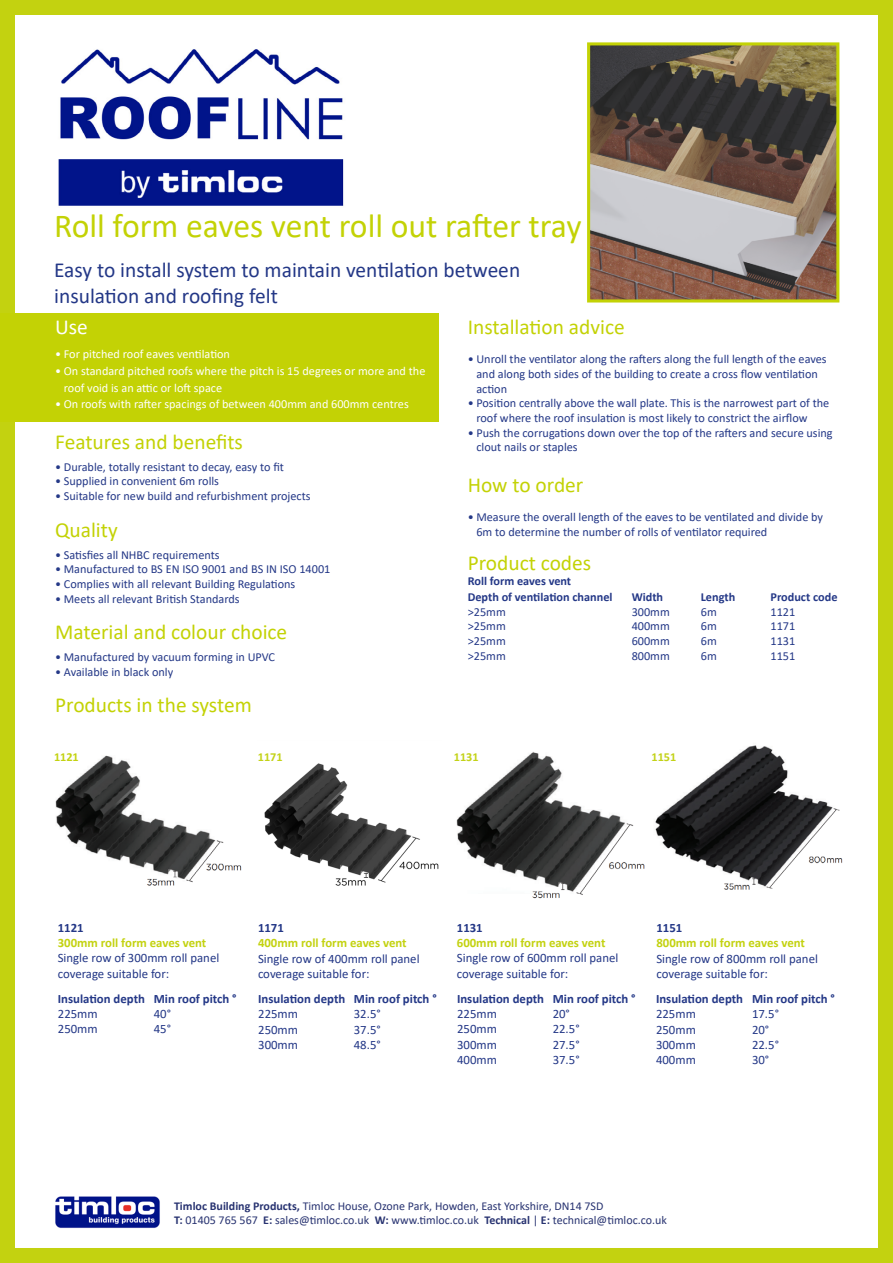
<style>
.page{position:relative;width:893px;height:1263px;background:#fff}
.page>*{position:absolute;margin:0;border:0;box-sizing:border-box;transform-origin:0 0}
.t1{font:33.6px "Calibri";color:#c3d205}
.t2{font:21.45px "Calibri";color:#c3d205}
.t3{font:21.45px/25.7px "Calibri";color:#243887}
.t4{font:21.45px "Calibri";color:#fff}
.t5{font:12.75px/15.3px "Calibri";color:#243887}
.t6{font:700 12.75px "Calibri";color:#243887}
.t7{font:700 12.75px "Calibri";color:#c3d210}
.t8{font:12.3px/14.7px "Calibri";color:#243887;text-align:justify}
.t9{font:12.3px/16.8px "Calibri";color:#fff}
.t10{font:700 12.3px "Calibri";color:#243887}
.t11{font:700 12.3px "Calibri";color:#c3d217}
.t12{font:700 12.3px "Calibri";color:#c3d210}
.t13{font:12px/14.4px "Calibri";color:#283371}
.s1{font-weight:700}
</style>
<div class="page">
<div style="left:0;top:0;width:893px;height:1263px;border:15px solid #c3d210"></div>
<img style="left:55px;top:1196px;width:105px;height:32px">
<div style="left:0;top:313px;width:439px;height:108px;background:#c3d205"></div>
<img style="left:591px;top:46px;width:244px;height:252px">
<div style="left:587px;top:42px;width:252px;height:260px;border:3px solid #c3d205"></div>
<img style="left:55px;top:755px;width:187px;height:131px">
<div style="left:54px;top:752px;width:30px;height:14px;background:#fff"></div>
<img style="left:655px;top:745px;width:188px;height:145px">
<img style="left:456px;top:752px;width:189px;height:147px">
<div style="left:454px;top:752px;width:30px;height:14px;background:#fff"></div>
<div style="left:651px;top:752px;width:37px;height:14px;background:#fff"></div>
<img style="left:58px;top:49px;width:286px;height:157px">
<img style="left:264px;top:763px;width:175px;height:123px">
<div style="left:258px;top:752px;width:36px;height:14px;background:#fff"></div>
<h1 class="t1" style="left:54px;top:202px;width:529px">Roll form eaves vent roll out rafter tray</h1>
<h2 class="t3" style="left:54px;top:257px;width:467px">Easy to install system to maintain ventilation between insulation and roofing felt</h2>
<h2 class="t4" style="left:55px;top:312px;width:34px">Use</h2>
<p class="t9" style="left:55px;top:345px;width:176px">• For pitched roof eaves ventilation</p>
<p class="t9" style="left:64px;top:362px;width:363px;text-indent:-9px">• On standard pitched roofs where the pitch is 15 degrees or more and the roof void is an attic or loft space</p>
<p class="t9" style="left:55px;top:396px;width:355px">• On roofs with rafter spacings of between 400mm and 600mm centres</p>
<h2 class="t2" style="left:55px;top:427px;width:189px">Features and benefits</h2>
<p class="t8" style="left:55px;top:459px;width:230px">• Durable, totally resistant to decay, easy to fit</p>
<p class="t8" style="left:55px;top:474px;width:165px">• Supplied in convenient 6m rolls</p>
<p class="t8" style="left:55px;top:488px;width:257px">• Suitable for new build and refurbishment projects</p>
<h2 class="t2" style="left:55px;top:515px;width:64px">Quality</h2>
<p class="t8" style="left:55px;top:547px;width:166px">• Satisfies all NHBC requirements</p>
<p class="t8" style="left:55px;top:561px;width:277px">• Manufactured to BS EN ISO 9001 and BS IN ISO 14001</p>
<p class="t8" style="left:55px;top:576px;width:242px">• Complies with all relevant Building Regulations</p>
<p class="t8" style="left:55px;top:591px;width:186px">• Meets all relevant British Standards</p>
<h2 class="t2" style="left:55px;top:617px;width:234px">Material and colour choice</h2>
<p class="t8" style="left:55px;top:649px;width:222px">• Manufactured by vacuum forming in UPVC</p>
<p class="t8" style="left:55px;top:664px;width:120px">• Available in black only</p>
<h2 class="t2" style="left:55px;top:690px;width:198px">Products in the system</h2>
<h2 class="t2" style="left:468px;top:312px;width:158px">Installation advice</h2>
<p class="t8" style="left:476px;top:351px;width:352px;text-align:left;text-indent:-9px">• Unroll the ventilator along the rafters along the full length of the eaves and along both sides of the building to create a cross flow ventilation action</p>
<p class="t8" style="left:476px;top:395px;width:354px;text-indent:-9px">• Position centrally above the wall plate. This is the narrowest part of the roof where the roof insulation is most likely to constrict the airflow</p>
<p class="t8" style="left:476px;top:425px;width:358px;text-indent:-9px">• Push the corrugations down over the top of the rafters and secure using clout nails or staples</p>
<h2 class="t2" style="left:468px;top:470px;width:117px">How to order</h2>
<p class="t8" style="left:476px;top:509px;width:348px;text-indent:-9px">• Measure the overall length of the eaves to be ventilated and divide by<br>6m to determine the number of rolls of ventilator required</p>
<h2 class="t2" style="left:468px;top:548px;width:125px">Product codes</h2>
<p class="t10" style="left:468px;top:572px;width:105px">Roll form eaves vent</p>
<p class="t10" style="left:468px;top:588px;width:146px">Depth of ventilation channel</p>
<p class="t8" style="left:468px;top:604px;width:40px">&gt;25mm &gt;25mm &gt;25mm &gt;25mm</p>
<p class="t10" style="left:632px;top:588px;width:33px">Width</p>
<p class="t8" style="left:632px;top:604px;width:40px">300mm 400mm 600mm 800mm</p>
<p class="t10" style="left:701px;top:588px;width:36px">Length</p>
<p class="t8" style="left:701px;top:604px;width:17px">6m 6m 6m 6m</p>
<p class="t10" style="left:770px;top:588px;width:68px">Product code</p>
<p class="t8" style="left:770px;top:604px;width:26px">1121<br>1171<br>1131<br>1151</p>
<p class="t12" style="left:54px;top:748px;width:26px">1121</p>
<p class="t11" style="left:258px;top:748px;width:26px">1171</p>
<p class="t11" style="left:454px;top:748px;width:26px">1131</p>
<p class="t11" style="left:651px;top:748px;width:26px">1151</p>
<p class="t6" style="left:58px;top:918px;width:27px">1121</p>
<p class="t7" style="left:58px;top:934px;width:150px">300mm roll form eaves vent</p>
<p class="t5" style="left:58px;top:950px;width:163px">Single row of 300mm roll panel coverage suitable for:</p>
<p class="t6" style="left:58px;top:989px;width:89px">Insulation depth</p>
<p class="t5" style="left:58px;top:1006px;width:41px">225mm<br>250mm</p>
<p class="t6" style="left:154px;top:989px;width:84px">Min roof pitch °</p>
<p class="t5" style="left:154px;top:1006px;width:19px">40°<br>45°</p>
<p class="t6" style="left:258px;top:919px;width:27px">1171</p>
<p class="t7" style="left:258px;top:934px;width:150px">400mm roll form eaves vent</p>
<p class="t5" style="left:258px;top:950px;width:163px">Single row of 400mm roll panel coverage suitable for:</p>
<p class="t6" style="left:258px;top:990px;width:89px">Insulation depth</p>
<p class="t5" style="left:258px;top:1006px;width:41px;text-align:justify">225mm 250mm 300mm</p>
<p class="t6" style="left:354px;top:990px;width:84px">Min roof pitch °</p>
<p class="t5" style="left:354px;top:1006px;width:29px;text-align:justify">32.5° 37.5° 48.5°</p>
<p class="t6" style="left:457px;top:918px;width:27px">1131</p>
<p class="t7" style="left:457px;top:934px;width:150px">600mm roll form eaves vent</p>
<p class="t5" style="left:457px;top:950px;width:163px">Single row of 600mm roll panel coverage suitable for:</p>
<p class="t6" style="left:457px;top:989px;width:89px">Insulation depth</p>
<p class="t5" style="left:457px;top:1006px;width:41px;text-align:justify">225mm 250mm 300mm 400mm</p>
<p class="t6" style="left:553px;top:989px;width:84px">Min roof pitch °</p>
<p class="t5" style="left:553px;top:1006px;width:29px">20°<br>22.5°<br>27.5°<br>37.5°</p>
<p class="t6" style="left:656px;top:919px;width:27px">1151</p>
<p class="t7" style="left:656px;top:934px;width:150px">800mm roll form eaves vent</p>
<p class="t5" style="left:656px;top:950px;width:163px">Single row of 800mm roll panel coverage suitable for:</p>
<p class="t6" style="left:656px;top:990px;width:89px">Insulation depth</p>
<p class="t5" style="left:656px;top:1006px;width:41px;text-align:justify">225mm 250mm 300mm 400mm</p>
<p class="t6" style="left:752px;top:990px;width:84px">Min roof pitch °</p>
<p class="t5" style="left:752px;top:1006px;width:29px">17.5°<br>20°<br>22.5°<br>30°</p>
<p class="t13" style="left:174px;top:1198px;width:494px"><span class="s1">Timloc Building Products,</span> Timloc House, Ozone Park, Howden, East Yorkshire, DN14 7SD<br><span class="s1">T:</span> 01405 765 567 <span class="s1">E:</span> sales@timloc.co.uk <span class="s1">W:</span> www.timloc.co.uk <span class="s1">Technical</span> | <span class="s1">E:</span> technical@timloc.co.uk</p>
</div>
